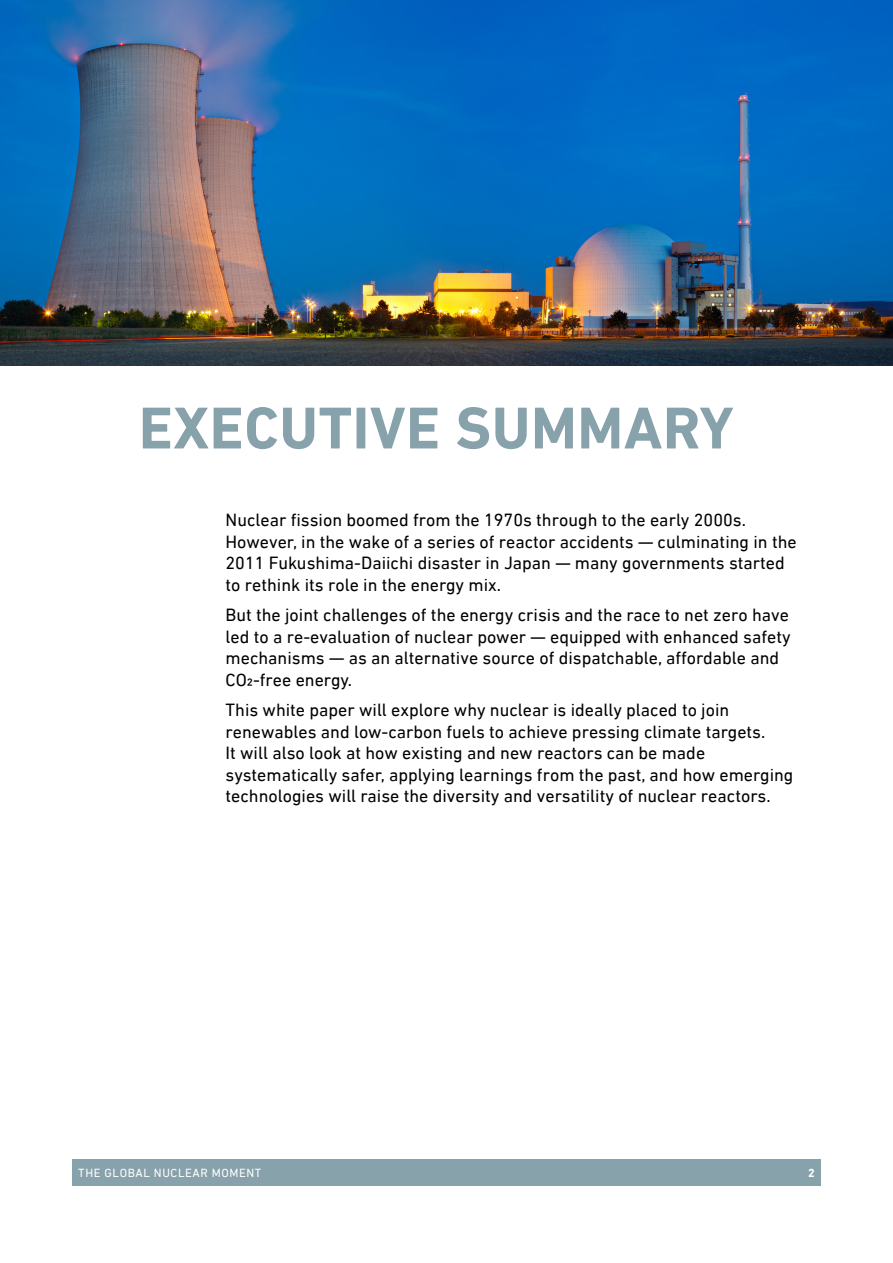
<style>
.page{position:relative;width:893px;height:1263px;background:#fff}
.page>*{position:absolute;margin:0;border:0;box-sizing:border-box;transform-origin:0 0}
.t1{font:700 60px "DIN Next LT Pro";letter-spacing:.01em;color:#88a2ac}
.t2{font:18px/21.6px "DIN Next LT Pro";color:#000}
.t3{font:12px "DIN Next LT Pro";letter-spacing:.05em;color:#fff}
.t4{font:700 12px "DIN Next LT Pro";color:#fff}
</style>
<div class="page">
<div style="left:72px;top:1159px;width:749px;height:27px;background:#88a2ac"></div>
<img style="left:0;top:0;width:893px;height:365px">
<h1 class="t1" style="left:139px;top:393px;width:596px">EXECUTIVE SUMMARY</h1>
<p class="t2" style="left:226px;top:509px;width:573px">Nuclear fission boomed from the 1970s through to the early 2000s.<br>However, in the wake of a series of reactor accidents — culminating in the 2011 Fukushima-Daiichi disaster in Japan — many governments started to rethink its role in the energy mix.</p>
<p class="t2" style="left:226px;top:604px;width:566px">But the joint challenges of the energy crisis and the race to net zero have led to a re-evaluation of nuclear power — equipped with enhanced safety mechanisms — as an alternative source of dispatchable, affordable and CO2-free energy.</p>
<p class="t2" style="left:226px;top:699px;width:569px">This white paper will explore why nuclear is ideally placed to join renewables and low-carbon fuels to achieve pressing climate targets.<br>It will also look at how existing and new reactors can be made systematically safer, applying learnings from the past, and how emerging technologies will raise the diversity and versatility of nuclear reactors.</p>
<p class="t3" style="left:78px;top:1166px;width:185px">THE GLOBAL NUCLEAR MOMENT</p>
<p class="t4" style="left:808px;top:1166px;width:8px">2</p>
</div>
